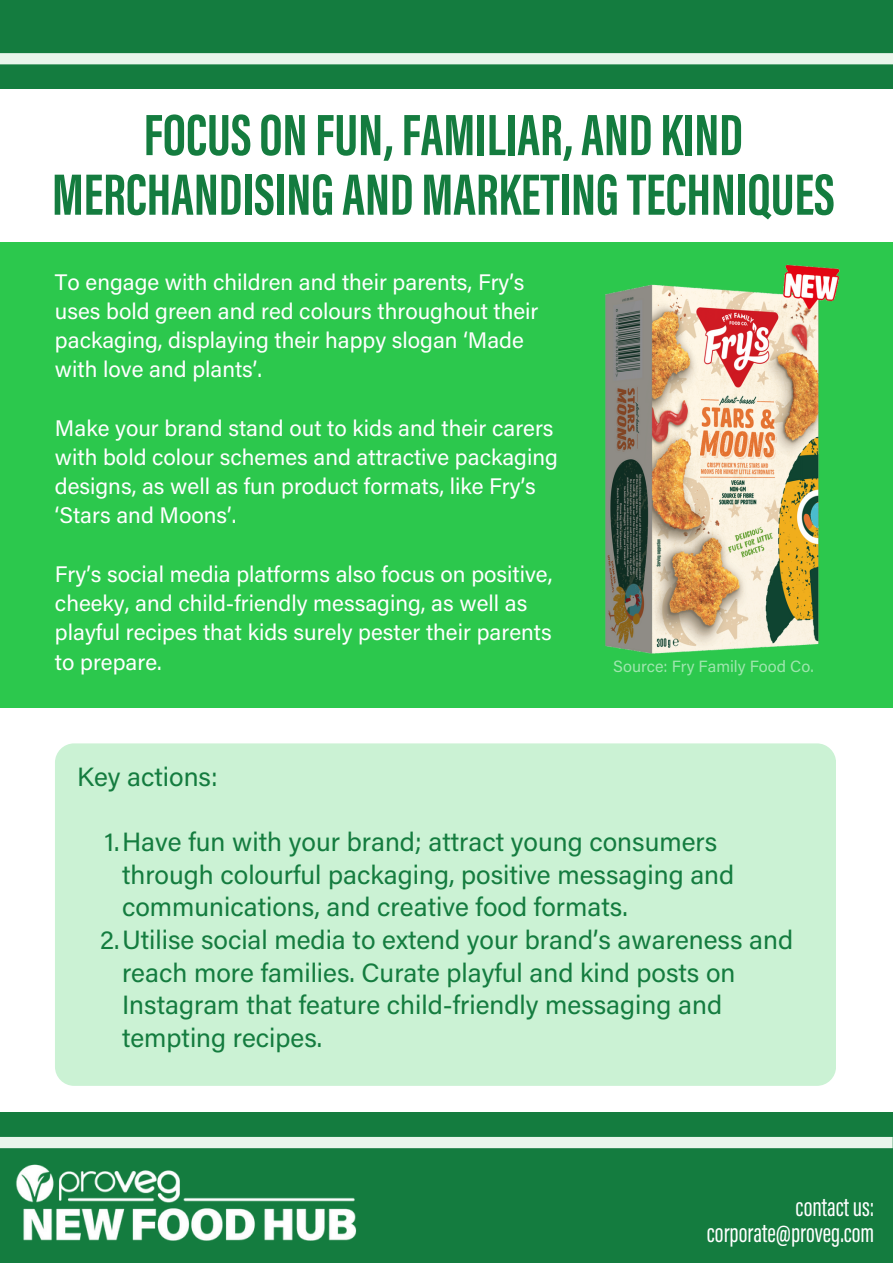
<style>
.page{position:relative;width:893px;height:1264px;background:#fff}
.page>*{position:absolute;margin:0;border:0;box-sizing:border-box;transform-origin:0 0}
.t1{font:700 60px/59.6px "Acumin Pro Extra Cond";color:#147c3f;text-align:center}
.t2{font:700 37.5px "Acumin Pro Cond";color:#147c3f}
.t3{font:27px "Acumin Pro Extra Cond";color:#fff}
.t4{font:26.4px/32.5px "Acumin Pro";color:#147c3f}
.t5{font:22.5px/29.2px "Acumin Pro";color:#fff}
.t6{font:16.2px "Acumin Pro";color:#fff}
</style>
<div class="page">
<div style="left:0;top:1112px;width:892px;height:150px;background:#147c3f"></div>
<div style="left:0;top:1136px;width:892px;height:12px;background:#e9f5eb"></div>
<img style="left:0;top:1148px;width:380px;height:93px">
<div style="left:0;top:0;width:892px;height:89px;background:#147c3f"></div>
<div style="left:0;top:53px;width:892px;height:11px;background:#e9f5eb"></div>
<div style="left:0;top:221px;width:892px;height:486px;background:#2cc84d"></div>
<div style="left:0;top:89px;width:892px;height:152px;background:#fff"></div>
<div style="left:55px;top:743px;width:780px;height:342px;background:#cbf2d4;border-radius:19px"></div>
<img style="left:605px;top:264px;width:235px;height:390px">
<p class="t1" style="left:52px;top:111px;width:784px">FOCUSON FUN,FAMILIAR,ANDKIND<br>MERCHANDISINGANDMARKETINGTECHNIQUES</p>
<p class="t2" style="left:138px;top:141px;width:611px">FOCUS ON TASTE, TEXTURE, AND FAMILIARITY</p>
<p class="t5" style="left:55px;top:269px;width:485px">To engage with children and their parents, Fry’s uses bold green and red colours throughout their packaging, displaying their happy slogan ‘Made with love and plants’.</p>
<p class="t5" style="left:55px;top:416px;width:504px">Make your brand stand out to kids and their carers with bold colour schemes and attractive packaging designs, as well as fun product formats, like Fry’s ‘Stars and Moons’.</p>
<p class="t5" style="left:55px;top:562px;width:499px">Fry’s social media platforms also focus on positive, cheeky, and child-friendly messaging, as well as playful recipes that kids surely pester their parents to prepare.</p>
<p class="t4" style="left:77px;top:763px;width:142px">Key actions:</p>
<p class="t6" style="left:613px;top:660px;width:202px">Source: Fry Family Food Co.</p>
<p class="t4" style="left:122px;top:828px;width:613px;text-indent:-18px">1.Have fun with your brand; attract young consumers through colourful packaging, positive messaging and communications, and creative food formats.</p>
<p class="t4" style="left:122px;top:926px;width:672px;text-indent:-22px">2.Utilise social media to extend your brand’s awareness and reach more families. Curate playful and kind posts on Instagram that feature child-friendly messaging and tempting recipes.</p>
<p class="t3" style="left:795px;top:1196px;width:80px">contactus:</p>
<p class="t3" style="left:706px;top:1222px;width:169px">corporate@proveg.com</p>
</div>
